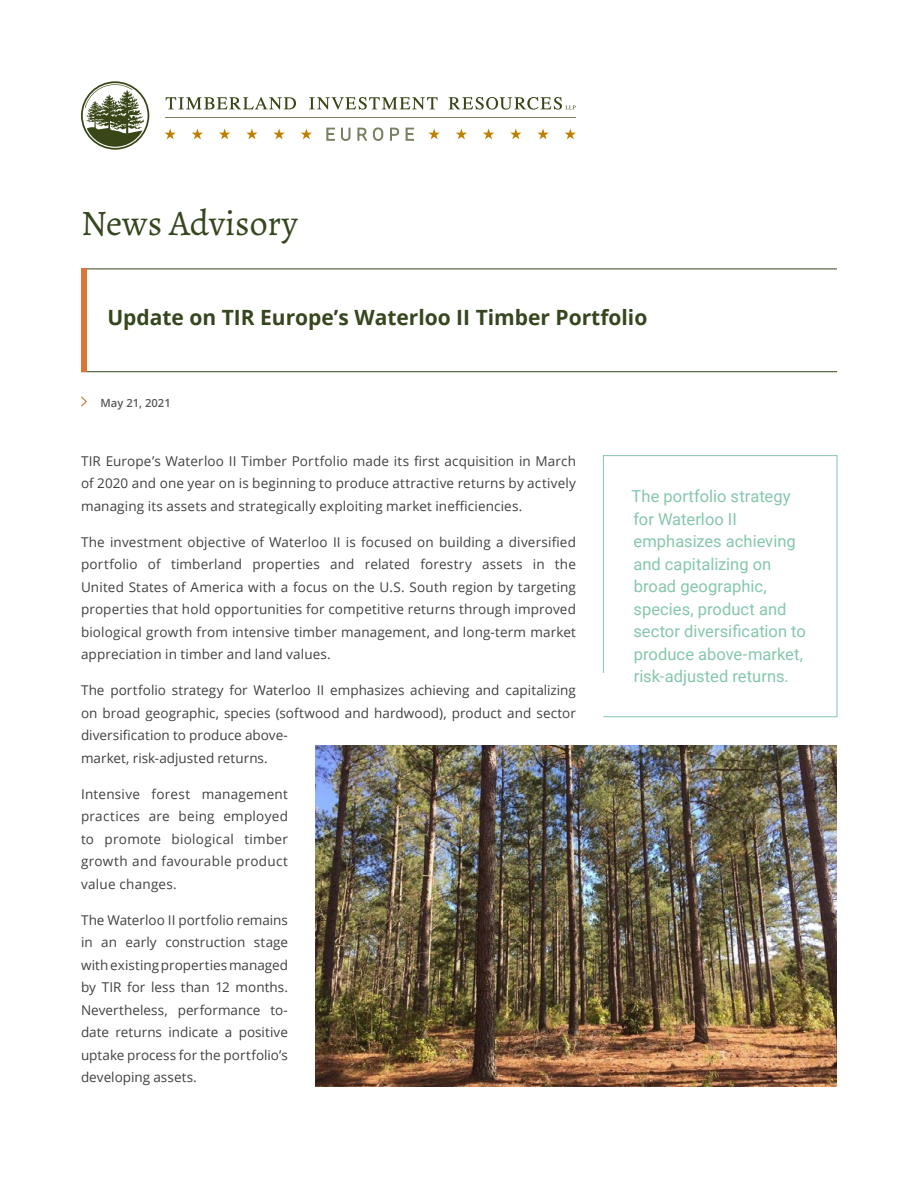
<style>
.page{position:relative;width:918px;height:1188px;background:#fff}
.page>*{position:absolute;margin:0;border:0;box-sizing:border-box;transform-origin:0 0}
.t1{font:36px "Alegreya";color:#36461e}
.t2{font:700 21px "Open Sans";color:#36461e}
.t3{font:16.5px/22.5px "Roboto";color:#85c7ab}
.t4{font:13.5px/22.5px "Open Sans";letter-spacing:.005em;color:#414042;text-align:justify}
.t5{font:600 11.25px "Open Sans";color:#58595b}
</style>
<div class="page">
<svg style="left:81px;top:81px;width:495px;height:69px"></svg>
<hr style="left:165px;top:118px;width:411px;height:1px;background:#788263">
<hr style="left:81px;top:269px;width:756px;height:1px;background:#36461e">
<hr style="left:81px;top:371px;width:756px;height:1px;background:#36461e">
<div style="left:81px;top:269px;width:5px;height:103px;background:#da7737"></div>
<svg style="left:81px;top:396px;width:6px;height:11px"></svg>
<svg style="left:603px;top:455px;width:235px;height:262px"></svg>
<img style="left:315px;top:745px;width:522px;height:341px">
<h1 class="t1" style="left:81px;top:201px;width:219px">News Advisory</h1>
<h2 class="t2" style="left:107px;top:302px;width:541px">Update on TIR Europe’s Waterloo II Timber Portfolio</h2>
<p class="t5" style="left:100px;top:395px;width:72px">May 21, 2021</p>
<p class="t4" style="left:81px;top:449px;width:497px">TIR Europe’s Waterloo II Timber Portfolio made its first acquisition in March of 2020 and one year on is beginning to produce attractive returns by actively managing its assets and strategically exploiting market inefficiencies.</p>
<p class="t4" style="left:81px;top:530px;width:497px">The investment objective of Waterloo II is focused on building a diversified portfolio of timberland properties and related forestry assets in the United States of America with a focus on the U.S. South region by targeting properties that hold opportunities for competitive returns through improved biological growth from intensive timber management, and long-term market appreciation in timber and land values.</p>
<p class="t4" style="left:81px;top:679px;width:497px;text-align:left">The portfolio strategy for Waterloo II emphasizes achieving and capitalizing on broad geographic, species (softwood and hardwood), product and sector diversification to produce above-<br>market, risk-adjusted returns.</p>
<p class="t4" style="left:81px;top:782px;width:209px">Intensive forest management practices are being employed to promote biological timber growth and favourable product value changes.</p>
<p class="t4" style="left:81px;top:908px;width:209px">The Waterloo II portfolio remains in an early construction stage with existing properties managed by TIR for less than 12 months.<br>Nevertheless, performance to&shy;date returns indicate a positive uptake process for the portfolio’s developing assets.</p>
<p class="t3" style="left:632px;top:485px;width:176px">The portfolio strategy for Waterloo II emphasizes achieving and capitalizing on broad geographic, species, product and sector diversification to produce above-market, risk-adjusted returns.</p>
</div>
